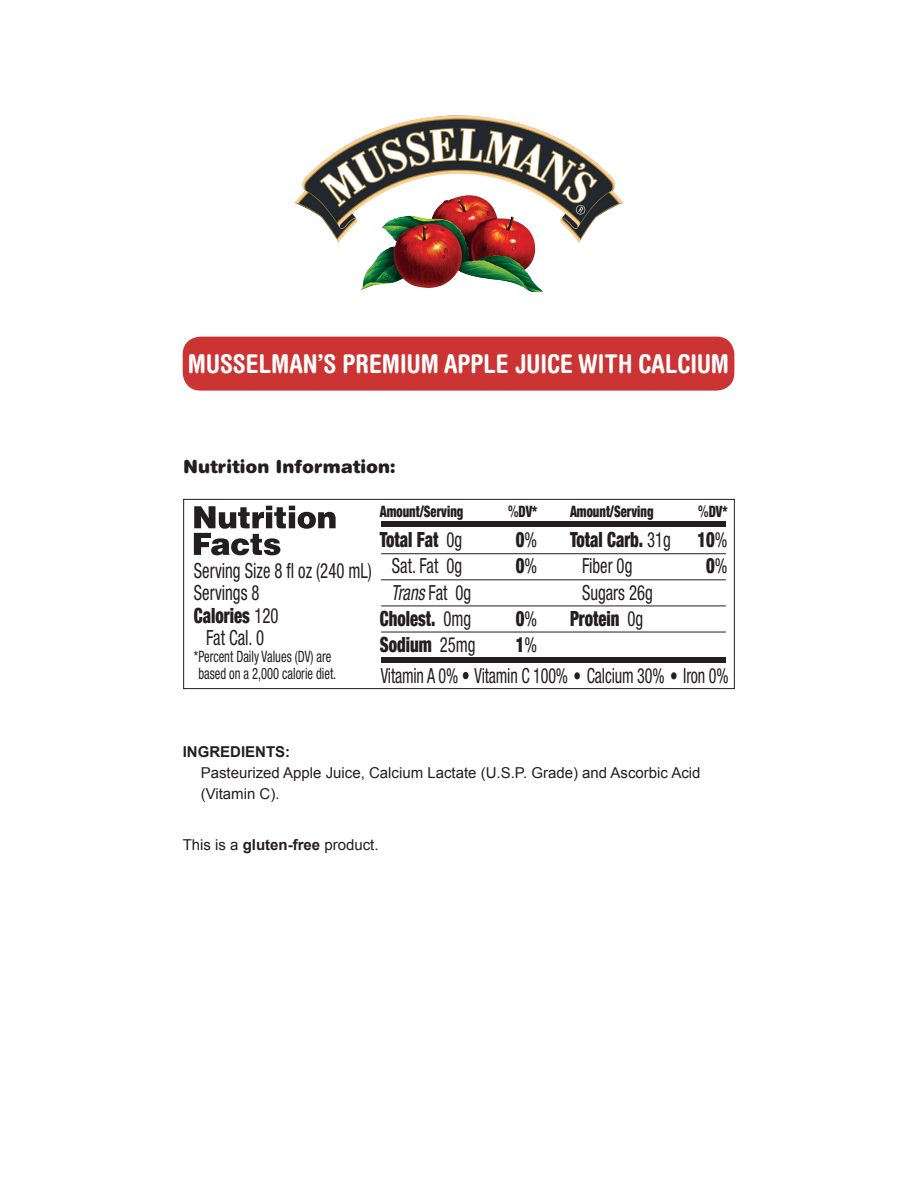
<style>
.page{position:relative;width:918px;height:1188px;background:#fff}
.page>*{position:absolute;margin:0;border:0;box-sizing:border-box;transform-origin:0 0}
.t1{font:700 condensed 25.8px "Helvetica Rounded";color:#fff}
.t2{font:900 condensed 20.85px "Helvetica Neue";color:#231f20;scale:.8 1}
.t3{font:condensed 20.85px "Helvetica Neue LT Std";color:#231f20;scale:.8 1}
.t4{font:condensed 20.85px "Helvetica Neue LT Std";color:#231f20;scale:.77 1}
.t5{font:italic condensed 20.85px "Helvetica Neue LT Std";color:#231f20;scale:.8 1}
.t6{font:900 18px "Helvetica Rounded";color:#231f20}
.t7{font:condensed 15.6px "Helvetica Neue LT Std";color:#231f20;scale:.8 1}
.t8{font:900 condensed 15.6px "Helvetica Neue";color:#231f20;scale:.8 1}
.t9{font:15px/21px "Arial";color:#231f20}
.t10{font:700 15px "Arial";color:#231f20}
.s1{font-family:"Helvetica Neue LT Std";font-weight:400}
.s2{font-family:"Helvetica";font-weight:700}
.s3{font-style:normal}
.s4{font-family:"Franklin Gothic";font-weight:800;font-stretch:normal}
.s5{font-weight:700}
</style>
<div class="page">
<img style="left:294px;top:115px;width:329px;height:177px">
<div style="left:183px;top:337px;width:551px;height:54px;background:#c33;border-radius:18px"></div>
<div style="left:183px;top:499px;width:552px;height:190px;border:1px solid #231f20"></div>
<div style="left:382px;top:522px;width:344px;height:5px;background:#231f20"></div>
<div style="left:382px;top:657px;width:344px;height:6px;background:#231f20"></div>
<hr style="left:381px;top:553px;width:345px;height:1px;background:#231f20">
<hr style="left:381px;top:580px;width:345px;height:1px;background:#231f20">
<hr style="left:381px;top:606px;width:345px;height:1px;background:#231f20">
<hr style="left:381px;top:632px;width:345px;height:1px;background:#231f20">
<svg style="left:194px;top:506px;width:142px;height:49px"></svg>
<p class="t1" style="left:188px;top:348px;width:543px">MUSSELMAN’S PREMIUM APPLE JUICE WITH CALCIUM</p>
<p class="t6" style="left:183px;top:455px;width:214px">Nutrition Information:</p>
<p class="t3" style="left:194px;top:559px;width:224px">Serving Size 8 fl oz (240 mL)</p>
<p class="t3" style="left:194px;top:581px;width:84px">Servings 8</p>
<p class="t2" style="left:194px;top:598px;width:107px">Calories <span class="s1">120</span></p>
<p class="t3" style="left:206px;top:625px;width:74px">Fat Cal. 0</p>
<p class="t7" style="left:194px;top:647px;width:173px">*Percent Daily Values (DV) are</p>
<p class="t7" style="left:198px;top:664px;width:174px">based on a 2,000 calorie diet.</p>
<p class="t8" style="left:380px;top:498px;width:106px">Amount/Serving</p>
<p class="t8" style="left:508px;top:498px;width:38px"><span class="s2">%</span>DV*</p>
<p class="t2" style="left:380px;top:523px;width:105px">Total Fat <span class="s1">0g</span></p>
<p class="t2" style="left:516px;top:523px;width:28px">0<span class="s1">%</span></p>
<p class="t3" style="left:392px;top:554px;width:90px">Sat. Fat 0g</p>
<p class="t2" style="left:516px;top:549px;width:28px">0<span class="s1">%</span></p>
<p class="t5" style="left:391px;top:580px;width:102px">Trans <span class="s3">Fat 0g</span></p>
<p class="t2" style="left:380px;top:601px;width:116px">Cholest. <span class="s1">0mg</span></p>
<p class="t2" style="left:516px;top:601px;width:28px">0<span class="s1">%</span></p>
<p class="t2" style="left:380px;top:627px;width:121px">Sodium <span class="s1">25mg</span></p>
<p class="t2" style="left:516px;top:627px;width:28px">1<span class="s1">%</span></p>
<p class="t8" style="left:570px;top:498px;width:106px">Amount/Serving</p>
<p class="t8" style="left:698px;top:498px;width:38px"><span class="s2">%</span>DV*</p>
<p class="t2" style="left:570px;top:523px;width:128px">Total Carb. <span class="s1">31g</span></p>
<p class="t2" style="left:697px;top:523px;width:39px">10<span class="s1">%</span></p>
<p class="t3" style="left:582px;top:554px;width:64px">Fiber 0g</p>
<p class="t2" style="left:706px;top:549px;width:28px">0<span class="s1">%</span></p>
<p class="t3" style="left:582px;top:580px;width:90px">Sugars 26g</p>
<p class="t2" style="left:570px;top:601px;width:93px">Protein <span class="s1">0g</span></p>
<p class="t4" style="left:381px;top:663px;width:453px">Vitamin A 0% • Vitamin C 100% <span class="s4">•</span> Calcium 30% <span class="s4">•</span> Iron 0%</p>
<p class="t10" style="left:183px;top:742px;width:109px">INGREDIENTS:</p>
<p class="t9" style="left:201px;top:762px;width:501px">Pasteurized Apple Juice, Calcium Lactate (U.S.P. Grade) and Ascorbic Acid (Vitamin C).</p>
<p class="t9" style="left:183px;top:834px;width:197px">This is a <span class="s5">gluten-free</span> product.</p>
</div>
